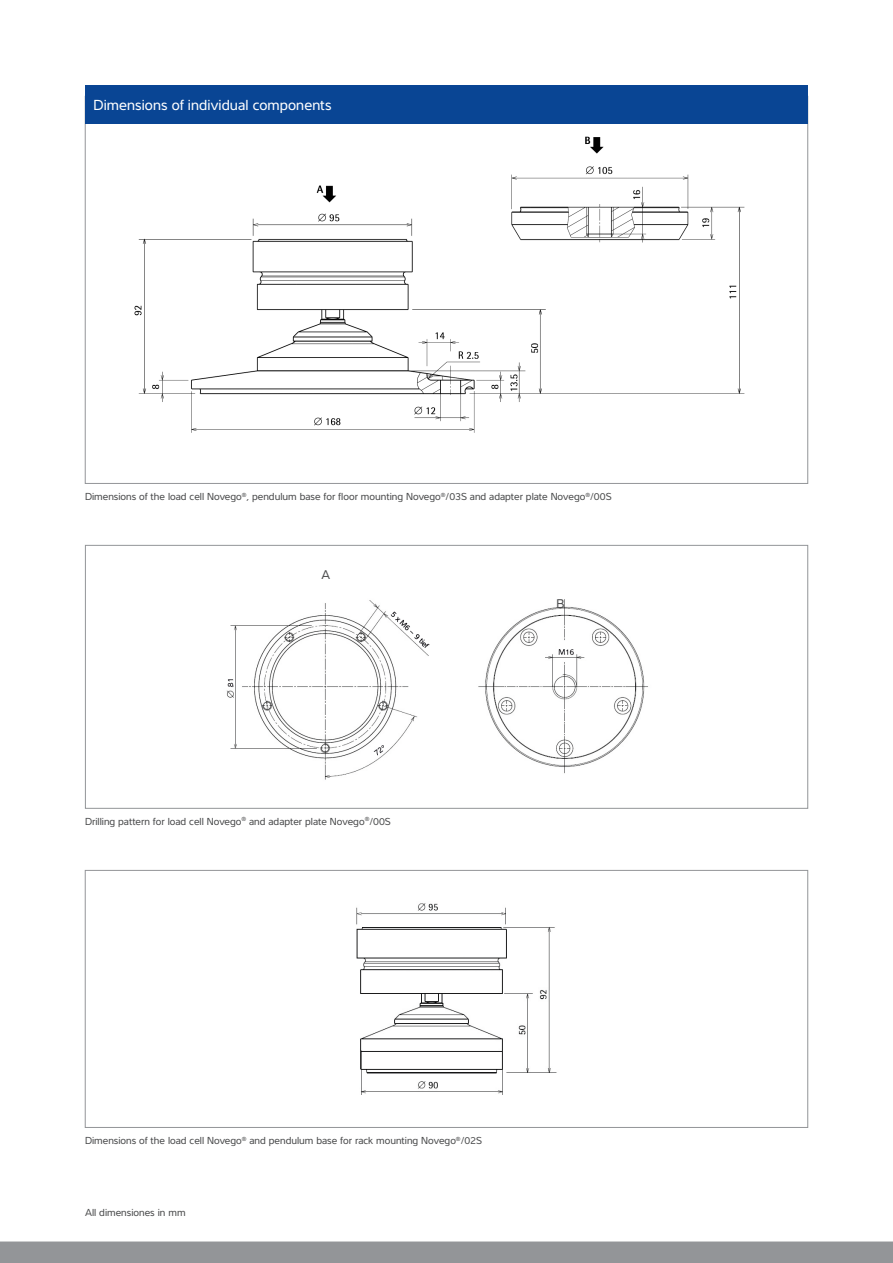
<style>
.page{position:relative;width:893px;height:1263px;background:#fff}
.page>*{position:absolute;margin:0;border:0;box-sizing:border-box;transform-origin:0 0}
.t1{font:15px "Interval Pro";letter-spacing:.005em;color:#fff}
.t2{font:13.05px "Interval Pro";color:#4b4c4d}
.t3{font:10.5px "Interval Pro";color:#4b4c4d}
</style>
<div class="page">
<div style="left:0;top:1241px;width:893px;height:22px;background:#939598"></div>
<img style="left:134px;top:136px;width:611px;height:297px">
<img style="left:356px;top:903px;width:201px;height:192px">
<div style="left:85px;top:870px;width:723px;height:258px;border:1px solid #939598"></div>
<div style="left:85px;top:85px;width:723px;height:38px;background:#094594"></div>
<img style="left:226px;top:599px;width:422px;height:181px">
<div style="left:85px;top:545px;width:723px;height:263px;border:1px solid #939598"></div>
<h1 class="t1" style="left:94px;top:94px;width:240px">Dimensions of individual components</h1>
<p class="t3" style="left:85px;top:489px;width:528px">Dimensions of the load cell Novego<sup>®</sup>, pendulum base for floor mounting Novego<sup>®</sup>/03S and adapter plate Novego<sup>®</sup>/00S</p>
<p class="t2" style="left:321px;top:565px;width:10px">A</p>
<p class="t3" style="left:85px;top:813px;width:307px">Drilling pattern for load cell Novego<sup>®</sup> and adapter plate Novego<sup>®</sup>/00S</p>
<p class="t2" style="left:556px;top:594px;width:9px">B</p>
<p class="t3" style="left:85px;top:1133px;width:399px">Dimensions of the load cell Novego<sup>®</sup> and pendulum base for rack mounting Novego<sup>®</sup>/02S</p>
<p class="t3" style="left:85px;top:1204px;width:102px">All dimensiones in mm</p>
</div>
